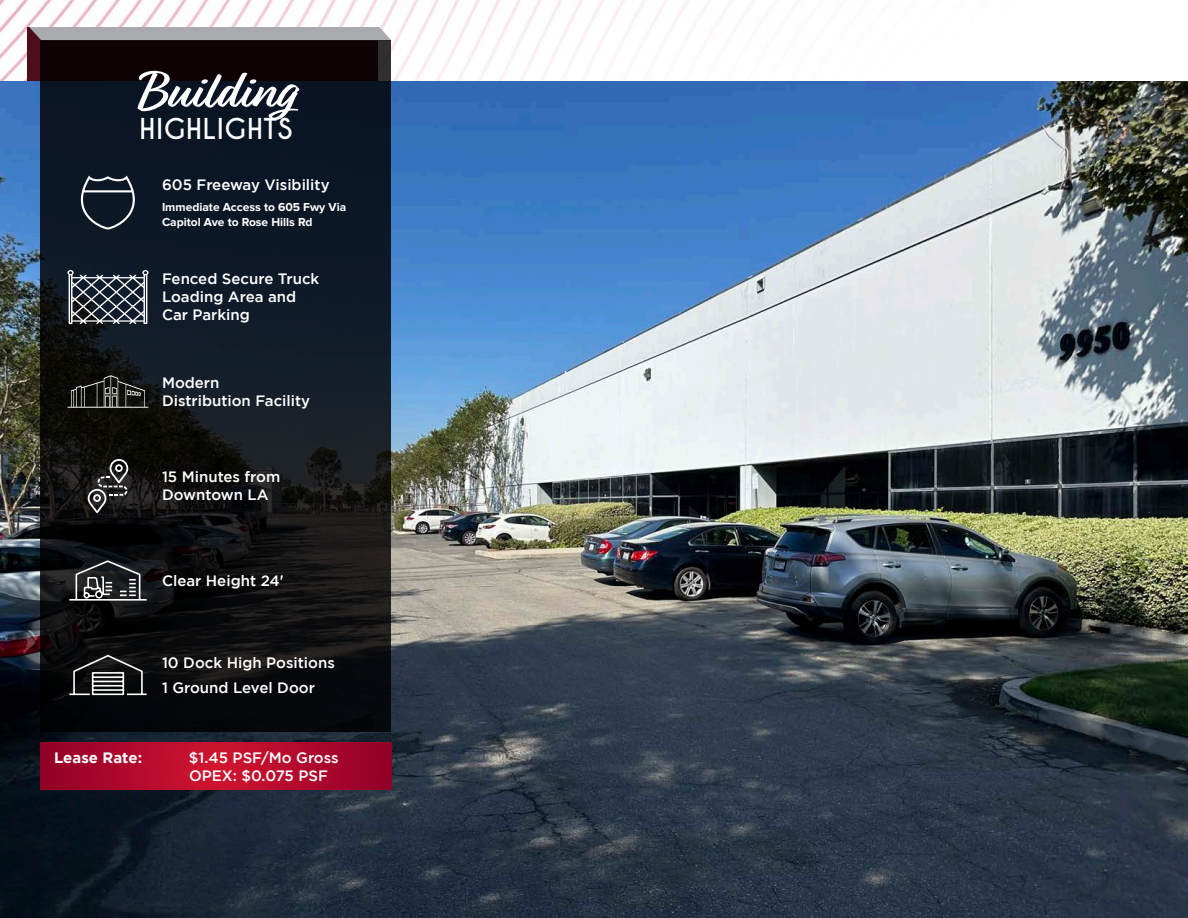
<style>
.page{position:relative;width:1188px;height:918px;background:#fff}
.page>*{position:absolute;margin:0;border:0;box-sizing:border-box;transform-origin:0 0}
.Side_Titles{font:700 54px "Relation";color:#fff}
.Side_Titles-2{font:700 27px "Caviar Dreams";letter-spacing:.02em;color:#fff}
.Side_Titles-3{font:500 15px/18px "Gotham";color:#fff}
.Side_Titles-4{font:700 15px "Gotham";color:#fff}
.Side_Titles-5{font:700 12px/14.4px "Proxima Nova";color:#fff}
</style>
<div class="page">
<img style="left:0;top:0;width:753px;height:81px">
<div style="left:27px;top:27px;width:351px;height:68px;background:#4d0e1c"></div>
<img style="left:0;top:81px;width:1188px;height:837px">
<div style="left:29px;top:27px;width:362px;height:13px;background:#a8aaad"></div>
<svg style="left:40px;top:40px;width:352px;height:692px;background:#0e1319"></svg>
<svg style="left:40px;top:742px;width:352px;height:48px;background:#b0092c"></svg>
<svg style="left:68px;top:270px;width:80px;height:54px;background:#555c64"></svg>
<svg style="left:68px;top:375px;width:80px;height:33px;background:#31312e"></svg>
<svg style="left:88px;top:459px;width:40px;height:54px;background:#424040"></svg>
<svg style="left:68px;top:559px;width:80px;height:42px;background:#414245"></svg>
<svg style="left:68px;top:654px;width:80px;height:42px;background:#383839"></svg>
<svg style="left:81px;top:176px;width:54px;height:54px;background:#323c47"></svg>
<p class="Side_Titles" style="left:139px;top:60px;width:156px">Building</p>
<p class="Side_Titles-2" style="left:140px;top:112px;width:154px">HIGHLIGHTS</p>
<p class="Side_Titles-3" style="left:162px;top:176px;width:169px">605 Freeway Visibility</p>
<p class="Side_Titles-5" style="left:162px;top:200px;width:186px">Immediate Access to 605 Fwy Via<br>Capitol Ave to Rose Hills Rd</p>
<p class="Side_Titles-3" style="left:162px;top:270px;width:159px">Fenced Secure Truck<br>Loading Area and<br>Car Parking</p>
<p class="Side_Titles-3" style="left:162px;top:373px;width:150px">Modern<br>Distribution Facility</p>
<p class="Side_Titles-3" style="left:162px;top:468px;width:120px">15 Minutes from<br>Downtown LA</p>
<p class="Side_Titles-3" style="left:162px;top:571px;width:123px">Clear Height 24'</p>
<p class="Side_Titles-3" style="left:162px;top:653px;width:174px">10 Dock High Positions</p>
<p class="Side_Titles-3" style="left:162px;top:678px;width:154px">1 Ground Level Door</p>
<p class="Side_Titles-4" style="left:54px;top:749px;width:90px">Lease Rate:</p>
<p class="Side_Titles-3" style="left:189px;top:748px;width:151px">$1.45 PSF/Mo Gross<br>OPEX: $0.075 PSF</p>
</div>
